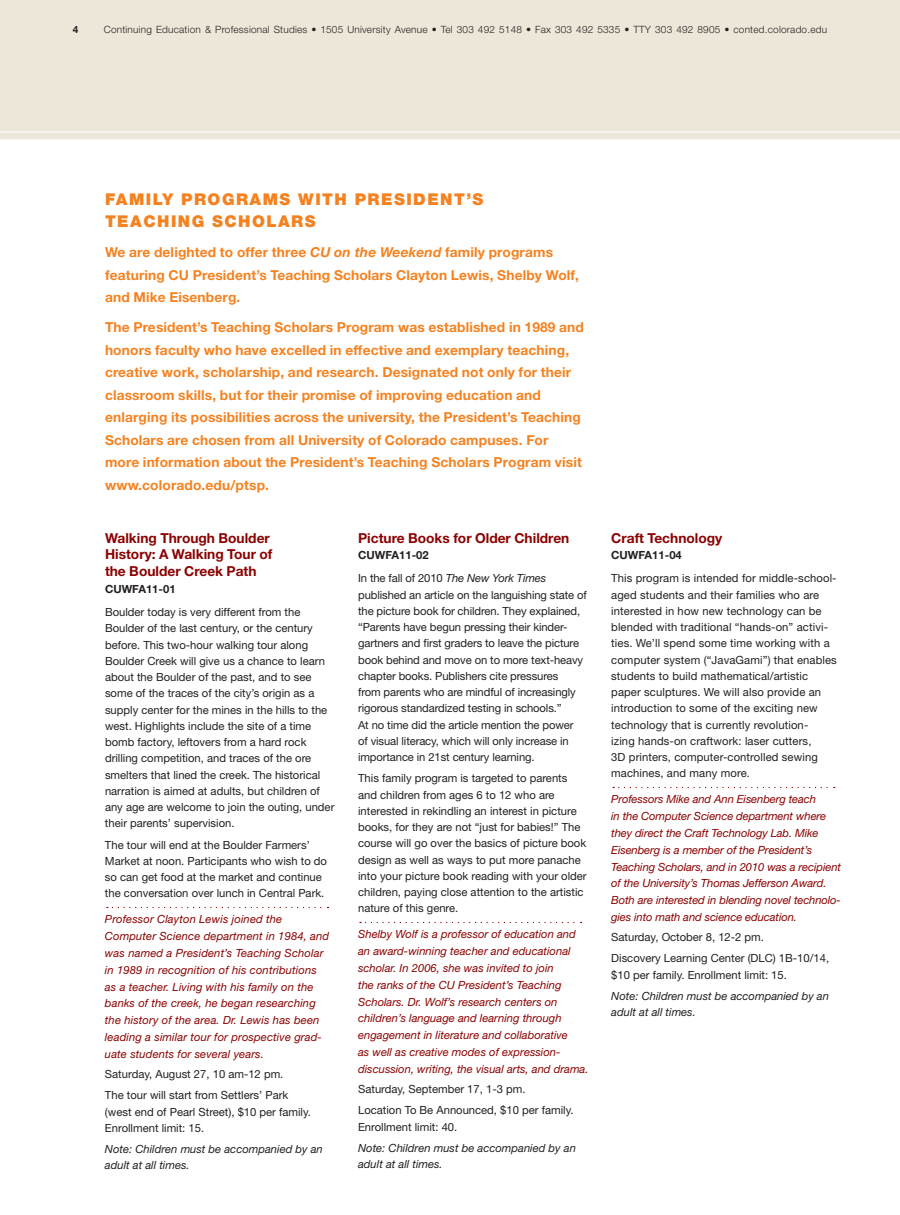
<style>
.page{position:relative;width:900px;height:1215px;background:#fff}
.page>*{position:absolute;margin:0;border:0;box-sizing:border-box;transform-origin:0 0}
.t1{font:900 16.25px/22.5px "Helvetica Neue";letter-spacing:.09em;color:#f58220}
.t2{font:700 13.75px/22.5px "Helvetica Neue";letter-spacing:.01em;color:#f58220}
.t3{font:700 13.75px/16.9px "Helvetica Neue";color:#8b0202}
.t4{font:11.25px/16.2px "Helvetica Neue";color:#231f20}
.t5{font:italic 11.25px/16.9px "Helvetica Neue";color:#8b0202}
.t6{font:italic 11.25px/16.2px "Helvetica Neue";color:#231f20}
.t7{font:700 11.25px "Helvetica Neue";color:#231f20}
.t8{font:300 10px "Helvetica Neue";letter-spacing:.02em;color:#231f20}
.t9{font:700 10px "Helvetica Neue";color:#231f20}
.s1{font-style:italic}
.s2{font-weight:700}
</style>
<div class="page">
<div style="left:0;top:0;width:900px;height:140px;background:#ede7da"></div>
<hr style="left:0;top:131px;width:900px;height:2px;background:#fff">
<hr style="left:0;top:139px;width:900px;height:2px;background:#fff">
<svg style="left:107px;top:907px;width:222px;height:1px"></svg>
<svg style="left:360px;top:922px;width:222px;height:1px"></svg>
<svg style="left:613px;top:787px;width:222px;height:1px"></svg>
<p class="t9" style="left:73px;top:23px;width:7px">4</p>
<p class="t8" style="left:104px;top:23px;width:725px">Continuing Education &amp; Professional Studies • 1505 University Avenue • Tel 303 492 5148 • Fax 303 492 5335 • TTY 303 492 8905 • conted.colorado.edu</p>
<h1 class="t1" style="left:105px;top:188px;width:380px">FAMILY PROGRAMS WITH PRESIDENT’S<br>TEACHING SCHOLARS</h1>
<p class="t2" style="left:105px;top:241px;width:476px">We are delighted to offer three <span class="s1">CU on the Weekend</span> family programs featuring CU President’s Teaching Scholars Clayton Lewis, Shelby Wolf, and Mike Eisenberg.</p>
<p class="t2" style="left:105px;top:316px;width:480px">The President’s Teaching Scholars Program was established in 1989 and honors faculty who have excelled in effective and exemplary teaching, creative work, scholarship, and research. Designated not only for their classroom skills, but for their promise of improving education and enlarging its possibilities across the university, the President’s Teaching Scholars are chosen from all University of Colorado campuses. For more information about the President’s Teaching Scholars Program visit www.colorado.edu/ptsp.</p>
<p class="t3" style="left:105px;top:529px;width:169px">Walking Through Boulder<br>History: A Walking Tour of the Boulder Creek Path</p>
<p class="t7" style="left:105px;top:582px;width:72px">CUWFA11-01</p>
<p class="t4" style="left:105px;top:604px;width:231px">Boulder today is very different from the Boulder of the last century, or the century before. This two-hour walking tour along Boulder Creek will give us a chance to learn about the Boulder of the past, and to see some of the traces of the city’s origin as a supply center for the mines in the hills to the west. Highlights include the site of a time bomb factory, leftovers from a hard rock drilling competition, and traces of the ore smelters that lined the creek. The historical narration is aimed at adults, but children of any age are welcome to join the outing, under their parents’ supervision.</p>
<p class="t4" style="left:105px;top:836px;width:224px">The tour will end at the Boulder Farmers’ Market at noon. Participants who wish to do so can get food at the market and continue the conversation over lunch in Central Park.</p>
<p class="t5" style="left:105px;top:910px;width:226px">Professor Clayton Lewis joined the Computer Science department in 1984, and was named a President’s Teaching Scholar in 1989 in recognition of his contributions as a teacher. Living with his family on the banks of the creek, he began researching the history of the area. Dr. Lewis has been leading a similar tour for prospective grad&shy;uate students for several years.</p>
<p class="t4" style="left:105px;top:1063px;width:185px;line-height:21.2px">Saturday, August 27, 10 am-12 pm.<br>The tour will start from Settlers’ Park</p>
<p class="t4" style="left:105px;top:1103px;width:208px">(west end of Pearl Street), $10 per family.<br>Enrollment limit: 15.</p>
<p class="t6" style="left:105px;top:1141px;width:219px">Note: Children must be accompanied by an adult at all times.</p>
<p class="t3" style="left:358px;top:529px;width:213px">Picture Books for Older Children</p>
<p class="t4" style="left:358px;top:543px;width:190px;line-height:23.8px"><span class="s2">CUWFA11-02<br></span>In the fall of 2010 <span class="s1">The New York Times</span></p>
<p class="t4" style="left:358px;top:586px;width:230px">published an article on the languishing state of the picture book for children. They explained, “Parents have begun pressing their kinder&shy;gartners and first graders to leave the picture book behind and move on to more text-heavy chapter books. Publishers cite pressures<br>from parents who are mindful of increasingly rigorous standardized testing in schools.”<br>At no time did the article mention the power<br>of visual literacy, which will only increase in importance in 21st century learning.</p>
<p class="t4" style="left:358px;top:770px;width:230px">This family program is targeted to parents and children from ages 6 to 12 who are interested in rekindling an interest in picture books, for they are not “just for babies!” The course will go over the basics of picture book design as well as ways to put more panache into your picture book reading with your older children, paying close attention to the artistic nature of this genre.</p>
<p class="t5" style="left:358px;top:925px;width:232px">Shelby Wolf is a professor of education and an award-winning teacher and educational scholar. In 2006, she was invited to join<br>the ranks of the CU President’s Teaching Scholars. Dr. Wolf’s research centers on children’s language and learning through engagement in literature and collaborative<br>as well as creative modes of expression&shy;discussion, writing, the visual arts, and drama.</p>
<p class="t4" style="left:358px;top:1078px;width:217px;line-height:21.2px">Saturday, September 17, 1-3 pm.<br>Location To Be Announced, $10 per family.</p>
<p class="t4" style="left:358px;top:1118px;width:101px">Enrollment limit: 40.</p>
<p class="t6" style="left:358px;top:1139px;width:219px">Note: Children must be accompanied by an adult at all times.</p>
<p class="t3" style="left:611px;top:529px;width:113px">Craft Technology</p>
<p class="t7" style="left:611px;top:548px;width:72px">CUWFA11-04</p>
<p class="t4" style="left:611px;top:570px;width:227px">This program is intended for middle-school&shy;aged students and their families who are interested in how new technology can be blended with traditional “hands-on” activi&shy;ties. We’ll spend some time working with a computer system (“JavaGami”) that enables students to build mathematical/artistic paper sculptures. We will also provide an introduction to some of the exciting new technology that is currently revolution-<br>izing hands-on craftwork: laser cutters,<br>3D printers, computer-controlled sewing machines, and many more.</p>
<p class="t5" style="left:611px;top:790px;width:231px">Professors Mike and Ann Eisenberg teach<br>in the Computer Science department where they direct the Craft Technology Lab. Mike Eisenberg is a member of the President’s Teaching Scholars, and in 2010 was a recipient of the University’s Thomas Jefferson Award.<br>Both are interested in blending novel technolo&shy;gies into math and science education.</p>
<p class="t4" style="left:611px;top:926px;width:219px;line-height:21.2px">Saturday, October 8, 12-2 pm.<br>Discovery Learning Center (DLC) 1B-10/14,</p>
<p class="t4" style="left:611px;top:966px;width:177px">$10 per family. Enrollment limit: 15.</p>
<p class="t6" style="left:611px;top:988px;width:219px">Note: Children must be accompanied by an adult at all times.</p>
</div>
